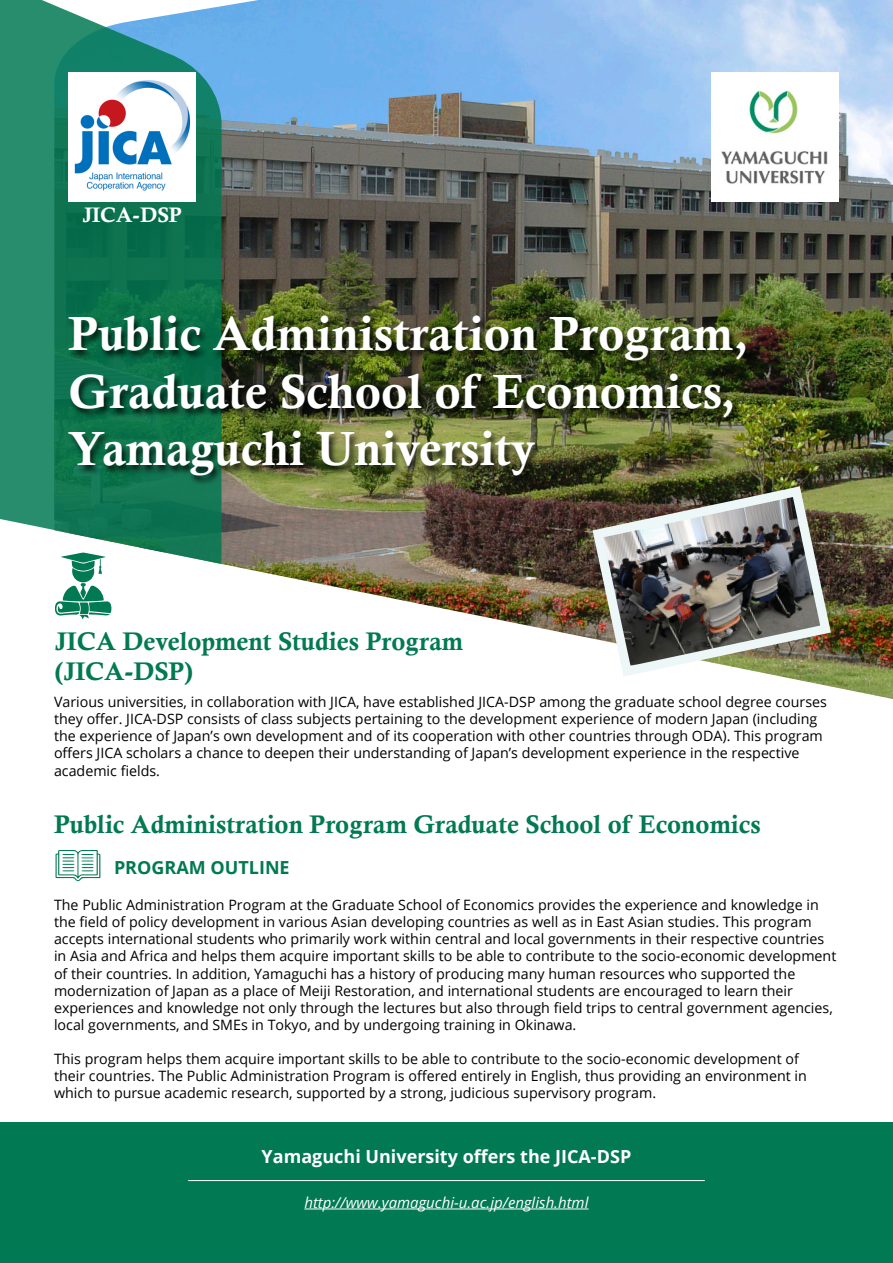
<style>
.page{position:relative;width:893px;height:1263px;background:#fff}
.page>*{position:absolute;margin:0;border:0;box-sizing:border-box;transform-origin:0 0}
.t1{font:48px "Calis MT Bol";color:#fff}
.t2{font:25.5px/30px "Calis MT Bol";color:#017952}
.t3{font:21px "Calis MT Bol";color:#fff}
.t4{font:700 18px "Open Sans";color:#fff}
.t5{font:700 18px "Open Sans";color:#017952}
.t6{font:italic 15px "Open Sans";color:#fff}
.t7{font:14.25px/17.1px "Open Sans";color:#000}
</style>
<div class="page">
<div style="left:0;top:1122px;width:893px;height:141px;background:#017952"></div>
<img style="left:82px;top:0;width:811px;height:699px">
<svg style="left:0;top:0;width:222px;height:564px;background:#318c73"></svg>
<hr style="left:304px;top:1208px;width:284px;height:1px;background:#fff">
<svg style="left:55px;top:552px;width:56px;height:67px"></svg>
<hr style="left:188px;top:1180px;width:517px;height:1px;background:#fff">
<div style="left:66px;top:315px;width:688px;height:171px;background:#000;opacity:.75"></div>
<div style="left:711px;top:72px;width:128px;height:130px;background:#fff"></div>
<img style="left:721px;top:90px;width:107px;height:94px">
<img style="left:587px;top:481px;width:249px;height:201px">
<div style="left:69px;top:72px;width:127px;height:130px;background:#fff"></div>
<img style="left:74px;top:80px;width:117px;height:111px">
<svg style="left:55px;top:850px;width:45px;height:32px"></svg>
<p class="t3" style="left:82px;top:203px;width:101px">JICA-DSP</p>
<p class="t1" style="left:68px;top:306px;width:682px">Public Administration Program,</p>
<p class="t1" style="left:68px;top:364px;width:669px">Graduate School of Economics,</p>
<p class="t1" style="left:68px;top:421px;width:468px">Yamaguchi University</p>
<p class="t2" style="left:55px;top:626px;width:410px">JICA Development Studies Program (JICA-DSP)</p>
<p class="t7" style="left:54px;top:693px;width:774px">Various universities, in collaboration with JICA, have established JICA-DSP among the graduate school degree courses they offer. JICA-DSP consists of class subjects pertaining to the development experience of modern Japan (including the experience of Japan’s own development and of its cooperation with other countries through ODA). This program offers JICA scholars a chance to deepen their understanding of Japan’s development experience in the respective academic fields.</p>
<p class="t2" style="left:54px;top:810px;width:708px">Public Administration Program Graduate School of Economics</p>
<p class="t5" style="left:114px;top:855px;width:177px">PROGRAM OUTLINE</p>
<p class="t7" style="left:54px;top:896px;width:784px">The Public Administration Program at the Graduate School of Economics provides the experience and knowledge in the field of policy development in various Asian developing countries as well as in East Asian studies. This program accepts international students who primarily work within central and local governments in their respective countries in Asia and Africa and helps them acquire important skills to be able to contribute to the socio-economic development of their countries. In addition, Yamaguchi has a history of producing many human resources who supported the modernization of Japan as a place of Meiji Restoration, and international students are encouraged to learn their experiences and knowledge not only through the lectures but also through field trips to central government agencies, local governments, and SMEs in Tokyo, and by undergoing training in Okinawa.</p>
<p class="t7" style="left:54px;top:1050px;width:746px">This program helps them acquire important skills to be able to contribute to the socio-economic development of</p>
<p class="t7" style="left:54px;top:1067px;width:754px">their countries. The Public Administration Program is offered entirely in English, thus providing an environment in</p>
<p class="t7" style="left:54px;top:1084px;width:604px">which to pursue academic research, supported by a strong, judicious supervisory program.</p>
<p class="t4" style="left:262px;top:1143px;width:371px">Yamaguchi University offers the JICA-DSP</p>
<p class="t6" style="left:304px;top:1192px;width:286px">http://www.yamaguchi-u.ac.jp/english.html</p>
</div>
